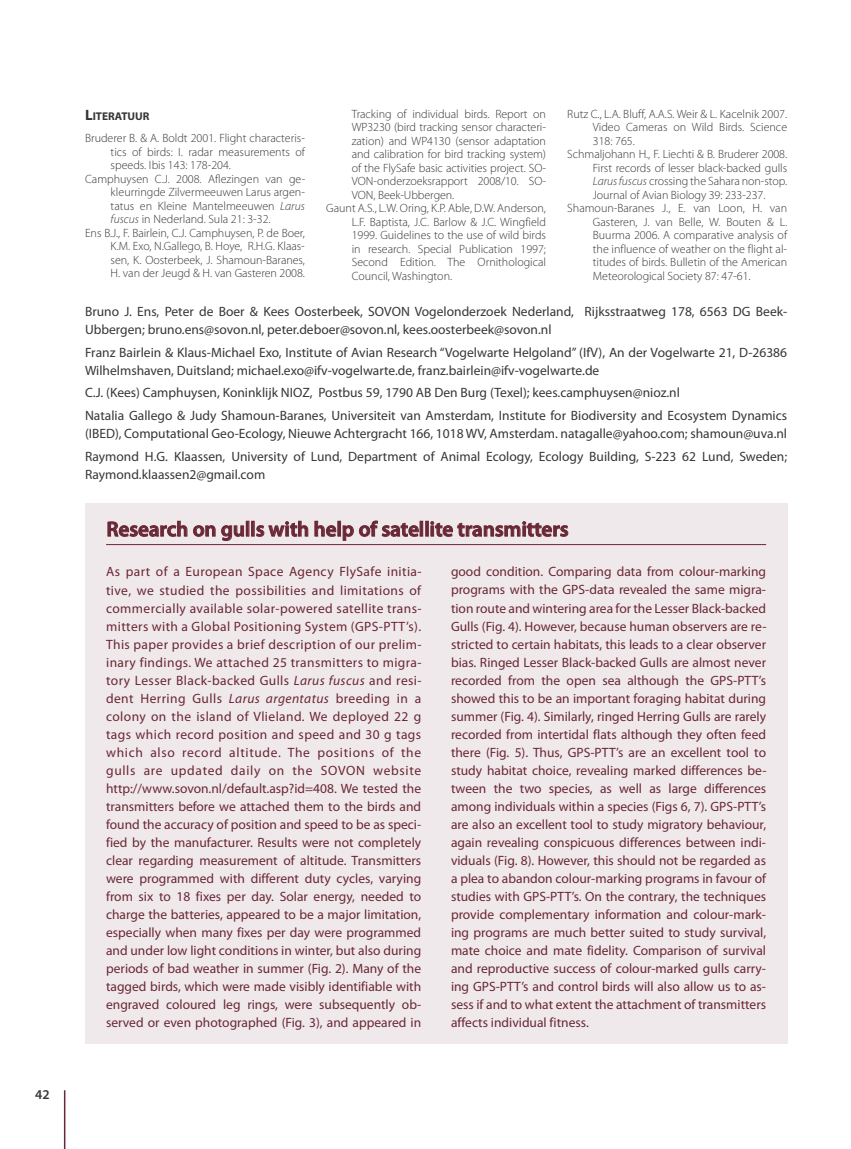
<style>
.page{position:relative;width:851px;height:1149px;background:#fff}
.page>*{position:absolute;margin:0;border:0;box-sizing:border-box;transform-origin:0 0}
.t1{font:600 21px "Myriad Pro";color:#692735}
.t2{font:13.5px/18px "Myriad Pro";color:#692735;text-align:justify}
.t3{font:13.5px/18px "Myriad Pro";color:#353638}
.t4{font:600 13.5px "Myriad Pro";color:#353638}
.t5{font:300 12px "Myriad Pro";color:#353638}
.t6{font:700 11.25px "Myriad Pro";color:#353638}
.s1{font-size:15px}
.s2{font-style:italic}
</style>
<div class="page">
<hr style="left:64px;top:1089px;width:1px;height:59px;background:#692735">
<div style="left:85px;top:503px;width:702px;height:539px;background:#f0e9eb"></div>
<hr style="left:106px;top:544px;width:660px;height:1px;background:#692735">
<p class="t4" style="left:35px;top:1088px;width:16px">42</p>
<p class="t6" style="left:85px;top:112px;width:66px"><span class="s1">L</span>ITERATUUR</p>
<p class="t5" style="left:85px;top:134px;width:221px">Bruderer B. &amp; A. Boldt 2001. Flight characteris-</p>
<p class="t5" style="left:111px;top:147px;width:196px">tics of birds: I. radar measurements of</p>
<p class="t5" style="left:111px;top:161px;width:122px">speeds. Ibis 143: 178-204.</p>
<p class="t5" style="left:85px;top:174px;width:221px">Camphuysen C.J. 2008. Aflezingen van ge-</p>
<p class="t5" style="left:111px;top:188px;width:196px">kleurringde Zilvermeeuwen Larus argen-</p>
<p class="t5" style="left:111px;top:201px;width:196px">tatus en Kleine Mantelmeeuwen <span class="s2">Larus</span></p>
<p class="t5" style="left:111px;top:215px;width:161px"><span class="s2">fuscus</span> in Nederland. Sula 21: 3-32.</p>
<p class="t5" style="left:85px;top:228px;width:221px">Ens B.J., F. Bairlein, C.J. Camphuysen, P. de Boer,</p>
<p class="t5" style="left:111px;top:242px;width:196px">K.M. Exo, N.Gallego, B. Hoye, R.H.G. Klaas-</p>
<p class="t5" style="left:111px;top:255px;width:196px">sen, K. Oosterbeek, J. Shamoun-Baranes,</p>
<p class="t5" style="left:111px;top:269px;width:196px">H. van der Jeugd &amp; H. van Gasteren 2008.</p>
<p class="t5" style="left:351px;top:109px;width:196px">Tracking of individual birds. Report on</p>
<p class="t5" style="left:351px;top:122px;width:196px">WP3230 (bird tracking sensor characteri-</p>
<p class="t5" style="left:351px;top:136px;width:196px">zation) and WP4130 (sensor adaptation</p>
<p class="t5" style="left:351px;top:149px;width:196px">and calibration for bird tracking system)</p>
<p class="t5" style="left:351px;top:163px;width:196px">of the FlySafe basic activities project. SO-</p>
<p class="t5" style="left:351px;top:176px;width:196px">VON-onderzoeksrapport 2008/10. SO-</p>
<p class="t5" style="left:351px;top:190px;width:104px">VON, Beek-Ubbergen.</p>
<p class="t5" style="left:326px;top:203px;width:221px">Gaunt A.S., L.W. Oring, K.P. Able, D.W. Anderson,</p>
<p class="t5" style="left:351px;top:217px;width:196px">L.F. Baptista, J.C. Barlow &amp; J.C. Wingfield</p>
<p class="t5" style="left:351px;top:230px;width:196px">1999. Guidelines to the use of wild birds</p>
<p class="t5" style="left:351px;top:244px;width:196px">in research. Special Publication 1997;</p>
<p class="t5" style="left:351px;top:257px;width:196px">Second Edition. The Ornithological</p>
<p class="t5" style="left:351px;top:271px;width:102px">Council, Washington.</p>
<p class="t5" style="left:567px;top:109px;width:221px">Rutz C., L.A. Bluff, A.A.S. Weir &amp; L. Kacelnik 2007.</p>
<p class="t5" style="left:592px;top:122px;width:196px">Video Cameras on Wild Birds. Science</p>
<p class="t5" style="left:592px;top:136px;width:43px">318: 765.</p>
<p class="t5" style="left:567px;top:149px;width:221px">Schmaljohann H., F. Liechti &amp; B. Bruderer 2008.</p>
<p class="t5" style="left:592px;top:163px;width:196px">First records of lesser black-backed gulls</p>
<p class="t5" style="left:592px;top:176px;width:196px"><span class="s2">Larusfuscus</span> crossing the Sahara non-stop.</p>
<p class="t5" style="left:592px;top:190px;width:174px">Journal of Avian Biology 39: 233-237.</p>
<p class="t5" style="left:567px;top:203px;width:221px">Shamoun-Baranes J., E. van Loon, H. van</p>
<p class="t5" style="left:592px;top:217px;width:196px">Gasteren, J. van Belle, W. Bouten &amp; L.</p>
<p class="t5" style="left:592px;top:230px;width:196px">Buurma 2006. A comparative analysis of</p>
<p class="t5" style="left:592px;top:244px;width:196px">the influence of weather on the flight al-</p>
<p class="t5" style="left:592px;top:257px;width:196px">titudes of birds. Bulletin of the American</p>
<p class="t5" style="left:592px;top:271px;width:159px">Meteorological Society 87: 47-61.</p>
<p class="t3" style="left:85px;top:304px;width:703px">Bruno J. Ens, Peter de Boer &amp; Kees Oosterbeek, SOVON Vogelonderzoek Nederland, Rijksstraatweg 178, 6563 DG Beek-<br>Ubbergen; bruno.ens@sovon.nl, peter.deboer@sovon.nl, kees.oosterbeek@sovon.nl</p>
<p class="t3" style="left:85px;top:344px;width:703px">Franz Bairlein &amp; Klaus-Michael Exo, Institute of Avian Research “Vogelwarte Helgoland” (IfV), An der Vogelwarte 21, D-26386<br>Wilhelmshaven, Duitsland; michael.exo@ifv-vogelwarte.de, franz.bairlein@ifv-vogelwarte.de</p>
<p class="t3" style="left:85px;top:382px;width:703px;line-height:22.5px">C.J. (Kees) Camphuysen, Koninklijk NIOZ, Postbus 59, 1790 AB Den Burg (Texel); kees.camphuysen@nioz.nl<br>Natalia Gallego &amp; Judy Shamoun-Baranes, Universiteit van Amsterdam, Institute for Biodiversity and Ecosystem Dynamics</p>
<p class="t3" style="left:85px;top:423px;width:703px;line-height:22.5px">(IBED), Computational Geo-Ecology, Nieuwe Achtergracht 166, 1018 WV, Amsterdam. natagalle@yahoo.com; shamoun@uva.nl<br>Raymond H.G. Klaassen, University of Lund, Department of Animal Ecology, Ecology Building, S-223 62 Lund, Sweden;</p>
<p class="t3" style="left:85px;top:466px;width:182px">Raymond.klaassen2@gmail.com</p>
<h1 class="t1" style="left:106px;top:521px;width:463px">Research on gulls with help of satellite transmitters</h1>
<p class="t2" style="left:106px;top:564px;width:317px">As part of a European Space Agency FlySafe initia&shy;tive, we studied the possibilities and limitations of commercially available solar-powered satellite trans&shy;mitters with a Global Positioning System (GPS-PTT’s).<br>This paper provides a brief description of our prelim&shy;inary findings. We attached 25 transmitters to migra&shy;tory Lesser Black-backed Gulls <span class="s2">Larus fuscus</span> and resi&shy;dent Herring Gulls <span class="s2">Larus argentatus</span> breeding in a colony on the island of Vlieland. We deployed 22 g tags which record position and speed and 30 g tags which also record altitude. The positions of the gulls are updated daily on the SOVON website http://www.sovon.nl/default.asp?id=408. We tested the transmitters before we attached them to the birds and found the accuracy of position and speed to be as speci&shy;fied by the manufacturer. Results were not completely clear regarding measurement of altitude. Transmitters were programmed with different duty cycles, varying from six to 18 fixes per day. Solar energy, needed to charge the batteries, appeared to be a major limitation, especially when many fixes per day were programmed and under low light conditions in winter, but also during periods of bad weather in summer (Fig. 2). Many of the tagged birds, which were made visibly identifiable with engraved coloured leg rings, were subsequently ob&shy;served or even photographed (Fig. 3), and appeared in</p>
<p class="t2" style="left:451px;top:564px;width:317px">good condition. Comparing data from colour-marking programs with the GPS-data revealed the same migra&shy;tion route and wintering area for the Lesser Black-backed Gulls (Fig. 4). However, because human observers are re&shy;stricted to certain habitats, this leads to a clear observer bias. Ringed Lesser Black-backed Gulls are almost never recorded from the open sea although the GPS-PTT’s showed this to be an important foraging habitat during summer (Fig. 4). Similarly, ringed Herring Gulls are rarely recorded from intertidal flats although they often feed there (Fig. 5). Thus, GPS-PTT’s are an excellent tool to study habitat choice, revealing marked differences be&shy;tween the two species, as well as large differences among individuals within a species (Figs 6, 7). GPS-PTT’s are also an excellent tool to study migratory behaviour, again revealing conspicuous differences between indi&shy;viduals (Fig. 8). However, this should not be regarded as a plea to abandon colour-marking programs in favour of studies with GPS-PTT’s. On the contrary, the techniques provide complementary information and colour-mark&shy;ing programs are much better suited to study survival, mate choice and mate fidelity. Comparison of survival and reproductive success of colour-marked gulls carry&shy;ing GPS-PTT’s and control birds will also allow us to as&shy;sess if and to what extent the attachment of transmitters affects individual fitness.</p>
</div>
